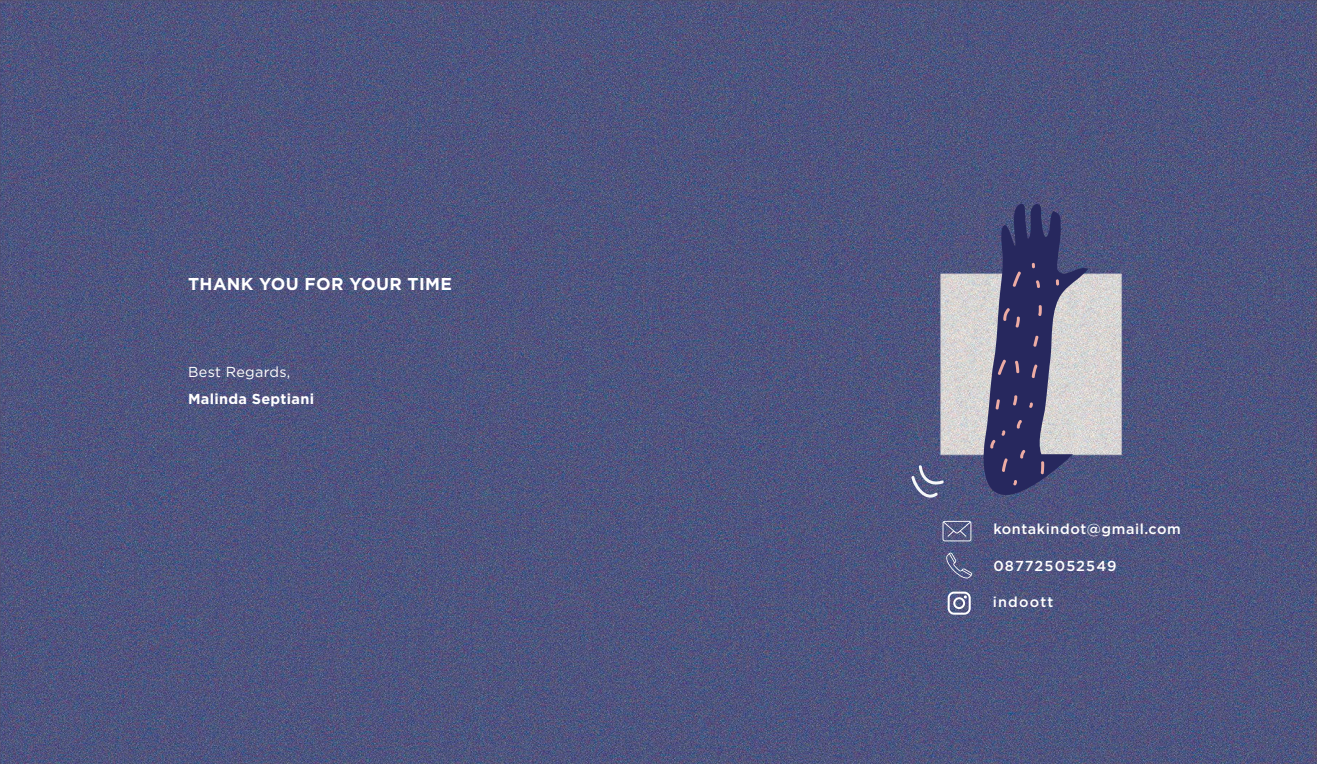
<style>
.page{position:relative;width:1317px;height:764px;background:#fff}
.page>*{position:absolute;margin:0;border:0;box-sizing:border-box;transform-origin:0 0}
.t1{font:700 17.1px "Gotham";letter-spacing:.02em;color:#fff}
.t2{font:500 14.4px "Gotham";letter-spacing:.04em;color:#fff}
.t3{font:500 14.4px "Gotham";letter-spacing:.065em;color:#fff}
.t4{font:700 14.4px "Gotham";letter-spacing:.02em;color:#fff}
.t5{font:14.4px "Gotham";letter-spacing:.02em;color:#fff}
</style>
<div class="page">
<img style="left:0;top:0;width:1316px;height:763px">
<img style="left:897px;top:230px;width:267px;height:267px">
<svg style="left:961px;top:202px;width:127px;height:354px;background:#696b8c"></svg>
<svg style="left:1037px;top:304px;width:4px;height:13px"></svg>
<svg style="left:1032px;top:335px;width:6px;height:12px"></svg>
<svg style="left:1031px;top:363px;width:6px;height:16px"></svg>
<svg style="left:1001px;top:457px;width:7px;height:15px"></svg>
<svg style="left:1028px;top:402px;width:4px;height:6px"></svg>
<svg style="left:1013px;top:479px;width:4px;height:6px"></svg>
<svg style="left:1040px;top:460px;width:4px;height:15px"></svg>
<svg style="left:1012px;top:394px;width:5px;height:12px"></svg>
<svg style="left:1016px;top:419px;width:6px;height:10px"></svg>
<svg style="left:1020px;top:448px;width:6px;height:11px"></svg>
<svg style="left:990px;top:430px;width:15px;height:19px"></svg>
<svg style="left:997px;top:358px;width:9px;height:17px"></svg>
<svg style="left:995px;top:398px;width:5px;height:12px"></svg>
<svg style="left:1014px;top:360px;width:5px;height:13px"></svg>
<svg style="left:1031px;top:263px;width:3px;height:5px"></svg>
<svg style="left:1012px;top:270px;width:9px;height:17px"></svg>
<svg style="left:1035px;top:279px;width:4px;height:9px"></svg>
<svg style="left:1055px;top:279px;width:4px;height:6px"></svg>
<svg style="left:1003px;top:307px;width:16px;height:21px"></svg>
<svg style="left:911px;top:464px;width:33px;height:39px"></svg>
<svg style="left:942px;top:520px;width:29px;height:21px"></svg>
<svg style="left:946px;top:552px;width:26px;height:26px"></svg>
<svg style="left:947px;top:591px;width:23px;height:23px"></svg>
<p class="t1" style="left:188px;top:272px;width:265px">THANK YOU FOR YOUR TIME</p>
<p class="t5" style="left:188px;top:363px;width:104px">Best Regards,</p>
<p class="t4" style="left:188px;top:389px;width:127px">Malinda Septiani</p>
<p class="t2" style="left:993px;top:519px;width:189px">kontakindot@gmail.com</p>
<p class="t3" style="left:993px;top:556px;width:125px">087725052549</p>
<p class="t3" style="left:992px;top:592px;width:62px">indoott</p>
</div>
